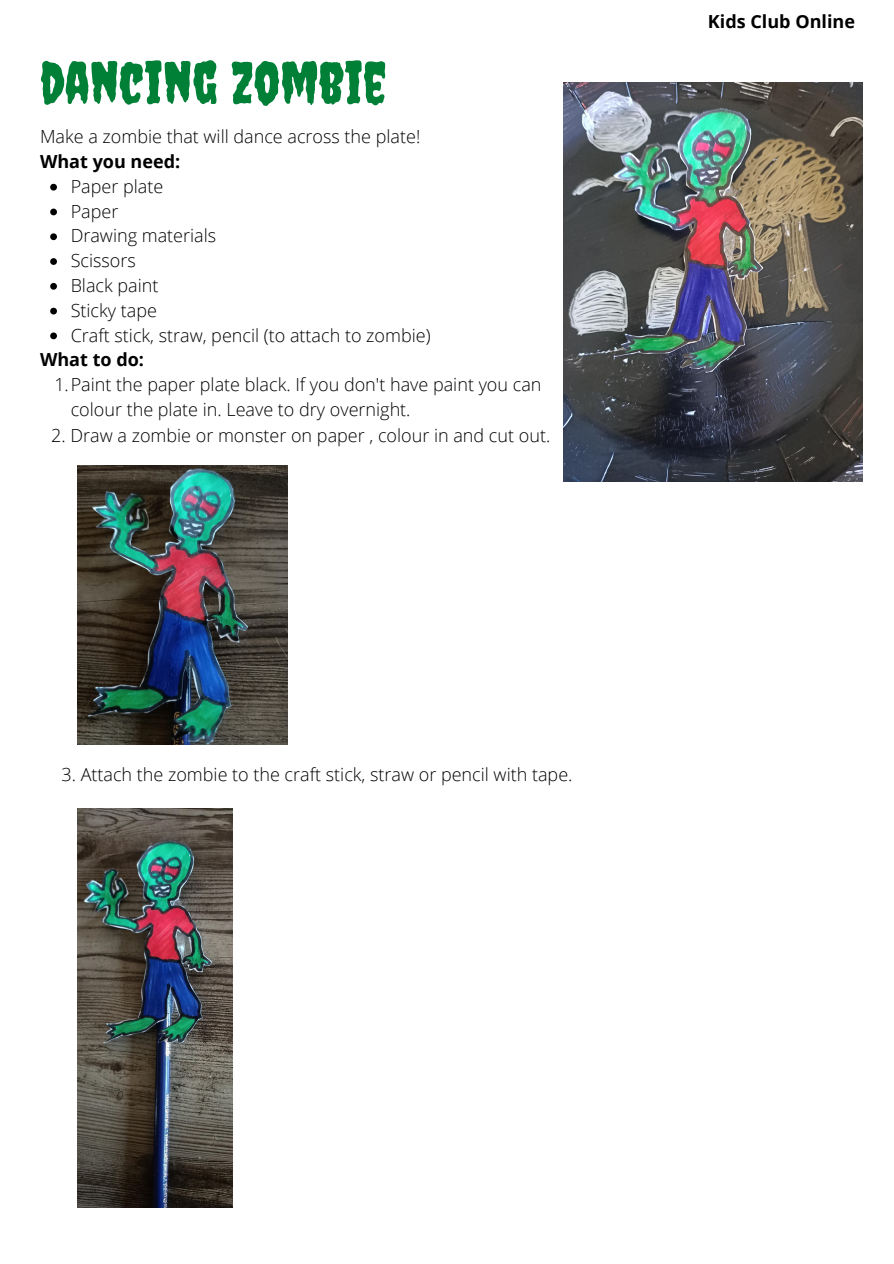
<style>
.page{position:relative;width:894px;height:1264px;background:#fff}
.page>*{position:absolute;margin:0;border:0;box-sizing:border-box;transform-origin:0 0}
.t1{font:57.6px "Creepster";color:#008037}
.t2{font:300 18px/24.8px "Open Sans";color:#000}
.t3{font:700 18px "Open Sans";color:#000}
</style>
<div class="page">
<img style="left:78px;top:465px;width:209px;height:279px">
<img style="left:78px;top:808px;width:154px;height:399px">
<svg style="left:50px;top:184px;width:7px;height:6px"></svg>
<svg style="left:50px;top:208px;width:7px;height:7px"></svg>
<svg style="left:50px;top:233px;width:7px;height:7px"></svg>
<svg style="left:50px;top:258px;width:7px;height:7px"></svg>
<svg style="left:50px;top:283px;width:7px;height:7px"></svg>
<svg style="left:50px;top:308px;width:7px;height:6px"></svg>
<svg style="left:50px;top:332px;width:7px;height:7px"></svg>
<img style="left:563px;top:83px;width:299px;height:398px">
<p class="t1" style="left:40px;top:48px;width:347px">DANCING ZOMBIE</p>
<p class="t2" style="left:40px;top:124px;width:381px">Make a zombie that will dance across the plate!</p>
<p class="t3" style="left:40px;top:149px;width:142px">What you need:</p>
<p class="t2" style="left:71px;top:173px;width:94px">Paper plate</p>
<p class="t2" style="left:71px;top:198px;width:49px">Paper</p>
<p class="t2" style="left:71px;top:223px;width:147px">Drawing materials</p>
<p class="t2" style="left:71px;top:248px;width:67px">Scissors</p>
<p class="t2" style="left:71px;top:272px;width:89px">Black paint</p>
<p class="t2" style="left:71px;top:297px;width:88px">Sticky tape</p>
<p class="t2" style="left:71px;top:322px;width:361px">Craft stick, straw, pencil (to attach to zombie)</p>
<p class="t2" style="left:71px;top:372px;width:472px;text-indent:-16px">1.Paint the paper plate black. If you don't have paint you can colour the plate in. Leave to dry overnight.</p>
<p class="t3" style="left:40px;top:347px;width:105px">What to do:</p>
<p class="t2" style="left:51px;top:423px;width:500px">2. Draw a zombie or monster on paper , colour in and cut out.</p>
<p class="t2" style="left:61px;top:762px;width:512px">3. Attach the zombie to the craft stick, straw or pencil with tape.</p>
<p class="t3" style="left:707px;top:9px;width:148px">Kids Club Online</p>
</div>
